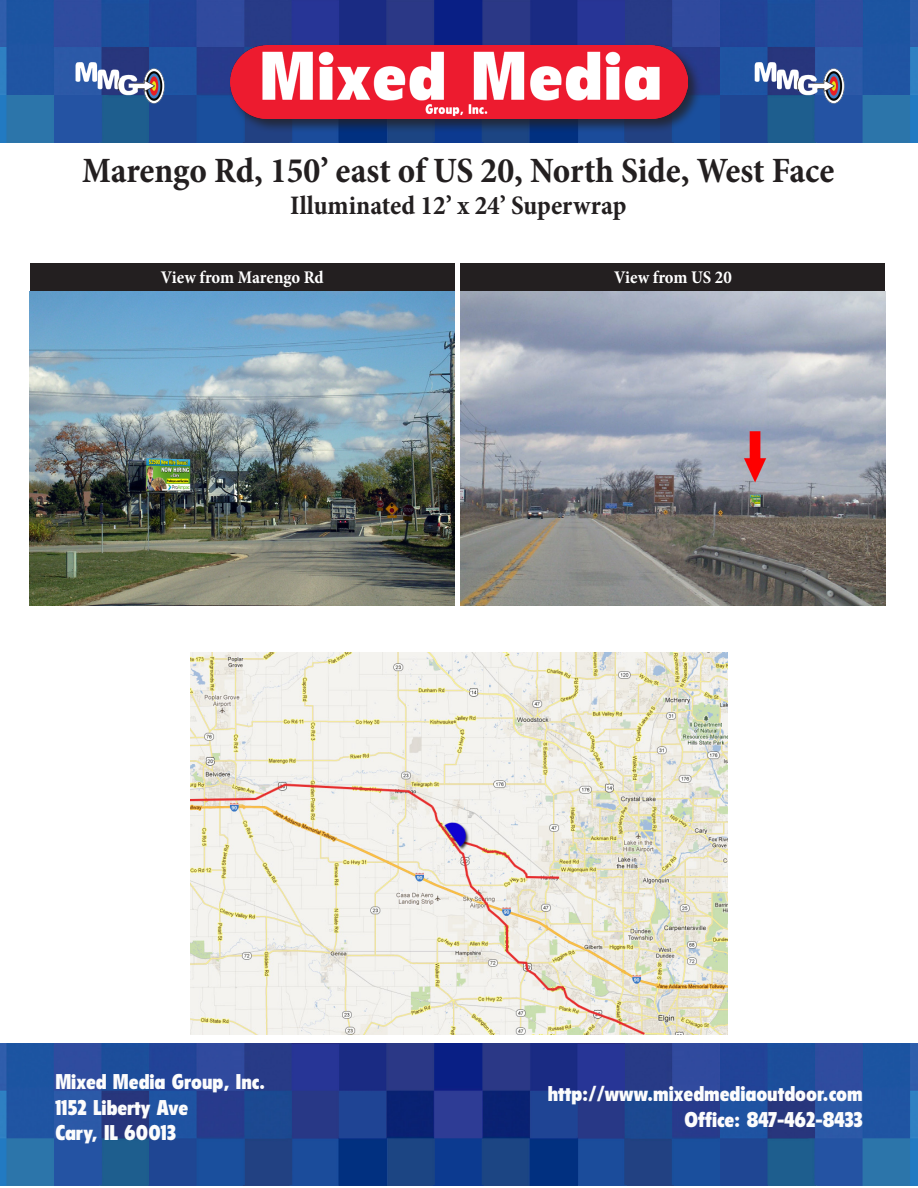
<style>
.page{position:relative;width:918px;height:1188px;background:#fff}
.page>*{position:absolute;margin:0;border:0;box-sizing:border-box;transform-origin:0 0}
.t1{font:700 condensed 36px "Minion Pro";letter-spacing:-.005em;color:#231f20}
.t2{font:700 condensed 27px "Minion Pro";color:#231f20}
.t3{font:900 condensed 21px/25.2px "Flyer LT Std";color:#fcfcfc}
.t4{font:700 condensed 18px "Minion Pro";letter-spacing:-.005em;color:#fff}
</style>
<div class="page">
<img style="left:0;top:0;width:918px;height:143px">
<img style="left:0;top:1043px;width:918px;height:143px">
<img style="left:733px;top:45px;width:131px;height:65px">
<div style="left:228px;top:43px;width:474px;height:90px;background:#231f20;opacity:.75"></div>
<img style="left:230px;top:45px;width:458px;height:74px">
<img style="left:54px;top:45px;width:131px;height:65px">
<img style="left:30px;top:291px;width:425px;height:314px">
<img style="left:191px;top:652px;width:536px;height:383px">
<img style="left:460px;top:291px;width:425px;height:314px">
<div style="left:30px;top:264px;width:425px;height:27px;background:#231f20"></div>
<div style="left:460px;top:264px;width:425px;height:27px;background:#231f20"></div>
<p class="t1" style="left:82px;top:145px;width:754px">Marengo Rd, 150’ east of US 20, North Side, West Face</p>
<p class="t2" style="left:290px;top:187px;width:338px">Illuminated 12’ x 24’ Superwrap</p>
<p class="t4" style="left:161px;top:264px;width:164px">View from Marengo Rd</p>
<p class="t4" style="left:614px;top:264px;width:119px">View from US 20</p>
<p class="t3" style="left:55px;top:1070px;width:212px">Mixed Media Group, Inc.<br>1152 Liberty Ave<br>Cary, IL 60013</p>
<p class="t3" style="left:548px;top:1082px;width:316px;text-align:right">http://www.mixedmediaoutdoor.com<br>Office: 847-462-8433</p>
</div>
